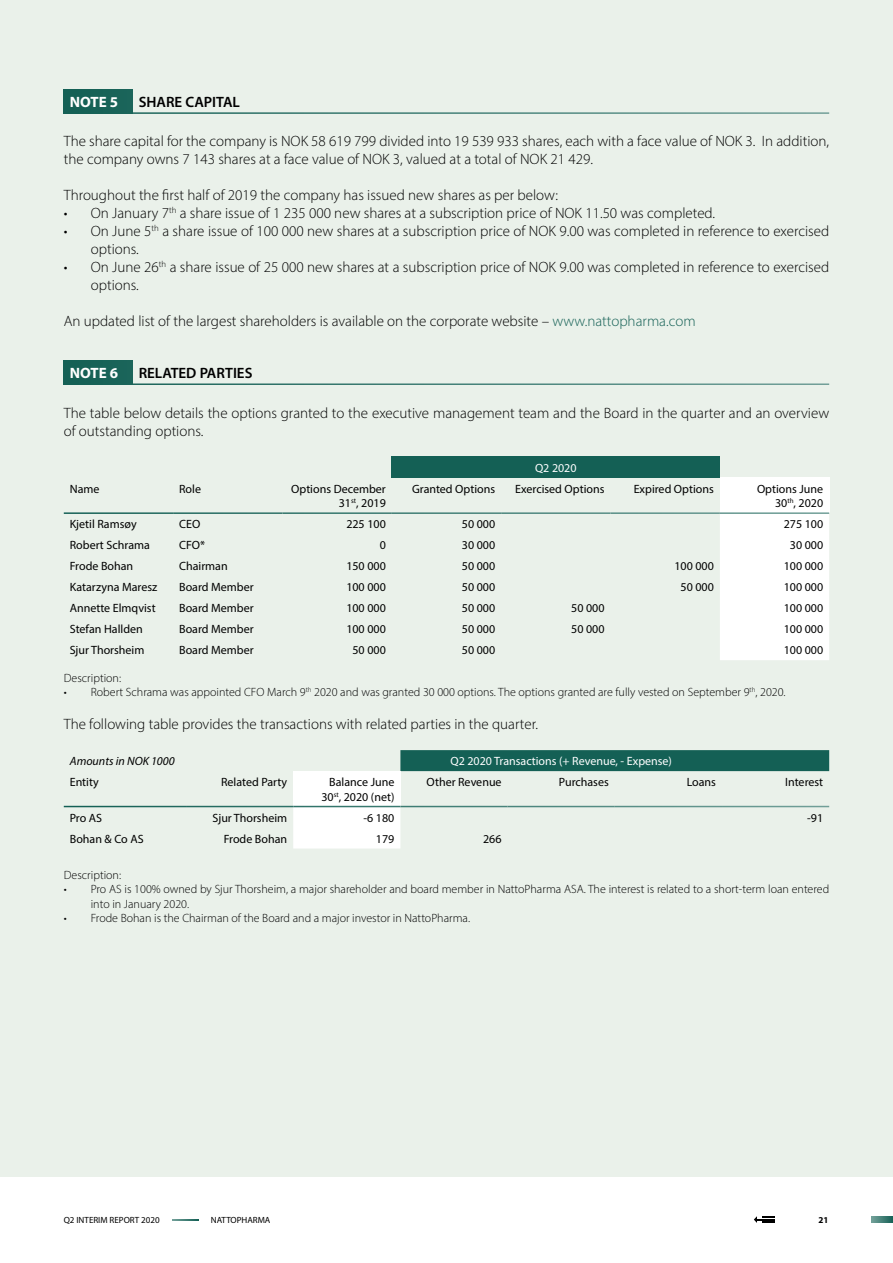
<style>
.page{position:relative;width:893px;height:1263px;background:#fff}
.page>*{position:absolute;margin:0;border:0;box-sizing:border-box;transform-origin:0 0}
.t1{font:300 15px/18px "Myriad Pro";color:#000}
.t2{font:600 15px "Myriad Pro";color:#000}
.t3{font:700 15px "Myriad Pro";color:#fff}
.t4{font:12px/14.4px "Myriad Pro";color:#000;text-align:right}
.t5{font:300 12px/14.4px "Myriad Pro";color:#000}
.t6{font:12px "Myriad Pro";color:#fff}
.t7{font:italic 12px "Myriad Pro";color:#000}
.t8{font:9px "Myriad Pro";color:#000}
.t9{font:700 9px "Myriad Pro";color:#000}
.s1{color:#146055}
</style>
<div class="page">
<svg style="left:173px;top:1219px;width:25px;height:1px"></svg>
<svg style="left:754px;top:1216px;width:20px;height:7px"></svg>
<svg style="left:872px;top:1216px;width:21px;height:7px"></svg>
<div style="left:0;top:0;width:893px;height:1176px;background:#eaf1ea"></div>
<div style="left:64px;top:89px;width:69px;height:24px;background:#176257"></div>
<hr style="left:64px;top:112px;width:69px;height:2px;background:#fff">
<hr style="left:133px;top:112px;width:696px;height:2px;background:#fff">
<div style="left:64px;top:360px;width:69px;height:24px;background:#176257"></div>
<hr style="left:64px;top:383px;width:69px;height:2px;background:#fff">
<hr style="left:133px;top:383px;width:696px;height:2px;background:#fff">
<div style="left:392px;top:457px;width:328px;height:21px;background:#146055"></div>
<div style="left:720px;top:478px;width:109px;height:35px;background:#fff"></div>
<div style="left:720px;top:514px;width:109px;height:146px;background:#fff"></div>
<hr style="left:64px;top:512px;width:109px;height:2px;background:#fff">
<hr style="left:173px;top:512px;width:109px;height:2px;background:#fff">
<hr style="left:282px;top:512px;width:110px;height:2px;background:#fff">
<hr style="left:392px;top:512px;width:109px;height:2px;background:#fff">
<hr style="left:501px;top:512px;width:109px;height:2px;background:#fff">
<hr style="left:610px;top:512px;width:110px;height:2px;background:#fff">
<hr style="left:720px;top:512px;width:109px;height:2px;background:#fff">
<div style="left:400px;top:750px;width:429px;height:21px;background:#146055"></div>
<div style="left:293px;top:771px;width:107px;height:35px;background:#fff"></div>
<div style="left:293px;top:807px;width:107px;height:41px;background:#fff"></div>
<hr style="left:64px;top:806px;width:122px;height:1px;background:#fff">
<hr style="left:186px;top:806px;width:107px;height:1px;background:#fff">
<hr style="left:293px;top:806px;width:107px;height:1px;background:#fff">
<hr style="left:400px;top:806px;width:108px;height:1px;background:#fff">
<hr style="left:508px;top:806px;width:107px;height:1px;background:#fff">
<hr style="left:615px;top:806px;width:107px;height:1px;background:#fff">
<hr style="left:722px;top:806px;width:107px;height:1px;background:#fff">
<p class="t3" style="left:70px;top:92px;width:50px">NOTE 5</p>
<p class="t2" style="left:139px;top:92px;width:103px">SHARE CAPITAL</p>
<p class="t1" style="left:64px;top:132px;width:767px">The share capital for the company is NOK 58 619 799 divided into 19 539 933 shares, each with a face value of NOK 3. In addition, the company owns 7 143 shares at a face value of NOK 3, valued at a total of NOK 21 429.</p>
<p class="t1" style="left:64px;top:186px;width:496px">Throughout the first half of 2019 the company has issued new shares as per below:</p>
<p class="t1" style="left:64px;top:204px;width:653px">• On January 7<sup>th</sup> a share issue of 1 235 000 new shares at a subscription price of NOK 11.50 was completed.</p>
<p class="t1" style="left:91px;top:222px;width:740px;text-indent:-27px">• On June 5<sup>th</sup> a share issue of 100 000 new shares at a subscription price of NOK 9.00 was completed in reference to exercised options.</p>
<p class="t1" style="left:91px;top:258px;width:740px;text-indent:-27px">• On June 26<sup>th</sup> a share issue of 25 000 new shares at a subscription price of NOK 9.00 was completed in reference to exercised options.</p>
<p class="t1" style="left:64px;top:312px;width:633px">An updated list of the largest shareholders is available on the corporate website – <span class="s1">www.nattopharma.com</span></p>
<p class="t3" style="left:70px;top:363px;width:50px">NOTE 6</p>
<p class="t2" style="left:139px;top:363px;width:115px">RELATED PARTIES</p>
<p class="t1" style="left:64px;top:403px;width:767px">The table below details the options granted to the executive management team and the Board in the quarter and an overview of outstanding options.</p>
<p class="t6" style="left:535px;top:460px;width:43px">Q2 2020</p>
<p class="t4" style="left:70px;top:481px;width:31px">Name</p>
<p class="t4" style="left:179px;top:481px;width:23px">Role</p>
<p class="t4" style="left:291px;top:481px;width:96px">Options December<br>31<sup>st</sup>, 2019</p>
<p class="t4" style="left:412px;top:481px;width:85px">Granted Options</p>
<p class="t4" style="left:515px;top:481px;width:91px">Exercised Options</p>
<p class="t4" style="left:634px;top:481px;width:82px">Expired Options</p>
<p class="t4" style="left:757px;top:481px;width:68px">Options June</p>
<p class="t4" style="left:775px;top:496px;width:50px">30<sup>th</sup>, 2020</p>
<p class="t4" style="left:70px;top:517px;width:68px">Kjetil Ramsøy</p>
<p class="t4" style="left:179px;top:517px;width:23px">CEO</p>
<p class="t4" style="left:346px;top:517px;width:41px">225 100</p>
<p class="t4" style="left:462px;top:517px;width:35px">50 000</p>
<p class="t4" style="left:784px;top:517px;width:41px">275 100</p>
<p class="t4" style="left:70px;top:538px;width:82px">Robert Schrama</p>
<p class="t4" style="left:179px;top:538px;width:28px">CFO*</p>
<p class="t4" style="left:380px;top:538px;width:8px">0</p>
<p class="t4" style="left:462px;top:538px;width:35px">30 000</p>
<p class="t4" style="left:790px;top:538px;width:35px">30 000</p>
<p class="t4" style="left:70px;top:559px;width:65px">Frode Bohan</p>
<p class="t4" style="left:179px;top:559px;width:50px">Chairman</p>
<p class="t4" style="left:346px;top:559px;width:41px">150 000</p>
<p class="t4" style="left:462px;top:559px;width:35px">50 000</p>
<p class="t4" style="left:674px;top:559px;width:41px">100 000</p>
<p class="t4" style="left:784px;top:559px;width:41px">100 000</p>
<p class="t4" style="left:70px;top:580px;width:89px">Katarzyna Maresz</p>
<p class="t4" style="left:179px;top:580px;width:76px">Board Member</p>
<p class="t4" style="left:346px;top:580px;width:41px">100 000</p>
<p class="t4" style="left:462px;top:580px;width:35px">50 000</p>
<p class="t4" style="left:680px;top:580px;width:35px">50 000</p>
<p class="t4" style="left:784px;top:580px;width:41px">100 000</p>
<p class="t4" style="left:70px;top:601px;width:87px">Annette Elmqvist</p>
<p class="t4" style="left:179px;top:601px;width:76px">Board Member</p>
<p class="t4" style="left:346px;top:601px;width:41px">100 000</p>
<p class="t4" style="left:462px;top:601px;width:35px">50 000</p>
<p class="t4" style="left:571px;top:601px;width:35px">50 000</p>
<p class="t4" style="left:784px;top:601px;width:41px">100 000</p>
<p class="t4" style="left:70px;top:622px;width:74px">Stefan Hallden</p>
<p class="t4" style="left:179px;top:622px;width:76px">Board Member</p>
<p class="t4" style="left:346px;top:622px;width:41px">100 000</p>
<p class="t4" style="left:462px;top:622px;width:35px">50 000</p>
<p class="t4" style="left:571px;top:622px;width:35px">50 000</p>
<p class="t4" style="left:784px;top:622px;width:41px">100 000</p>
<p class="t4" style="left:70px;top:643px;width:76px">Sjur Thorsheim</p>
<p class="t4" style="left:179px;top:643px;width:76px">Board Member</p>
<p class="t4" style="left:352px;top:643px;width:35px">50 000</p>
<p class="t4" style="left:462px;top:643px;width:35px">50 000</p>
<p class="t4" style="left:784px;top:643px;width:41px">100 000</p>
<p class="t5" style="left:64px;top:671px;width:59px">Description:</p>
<p class="t5" style="left:64px;top:685px;width:723px">• Robert Schrama was appointed CFO March 9<sup>th</sup> 2020 and was granted 30 000 options. The options granted are fully vested on September 9<sup>th</sup>, 2020.</p>
<p class="t1" style="left:64px;top:715px;width:476px">The following table provides the transactions with related parties in the quarter.</p>
<p class="t7" style="left:70px;top:754px;width:106px">Amounts in NOK 1000</p>
<p class="t6" style="left:450px;top:754px;width:223px">Q2 2020 Transactions (+ Revenue, - Expense)</p>
<p class="t4" style="left:70px;top:775px;width:31px">Entity</p>
<p class="t4" style="left:221px;top:775px;width:68px">Related Party</p>
<p class="t4" style="left:329px;top:775px;width:67px">Balance June</p>
<p class="t4" style="left:321px;top:789px;width:75px">30<sup>st</sup>, 2020 (net)</p>
<p class="t4" style="left:427px;top:775px;width:77px">Other Revenue</p>
<p class="t4" style="left:559px;top:775px;width:51px">Purchases</p>
<p class="t4" style="left:687px;top:775px;width:31px">Loans</p>
<p class="t4" style="left:785px;top:775px;width:40px">Interest</p>
<p class="t4" style="left:70px;top:810px;width:34px">Pro AS</p>
<p class="t4" style="left:213px;top:810px;width:76px">Sjur Thorsheim</p>
<p class="t4" style="left:364px;top:810px;width:32px">-6 180</p>
<p class="t4" style="left:807px;top:810px;width:17px">-91</p>
<p class="t4" style="left:70px;top:831px;width:75px">Bohan &amp; Co AS</p>
<p class="t4" style="left:224px;top:831px;width:65px">Frode Bohan</p>
<p class="t4" style="left:376px;top:831px;width:20px">179</p>
<p class="t4" style="left:483px;top:831px;width:20px">266</p>
<p class="t5" style="left:64px;top:867px;width:59px">Description:</p>
<p class="t5" style="left:91px;top:882px;width:740px;text-indent:-27px">• Pro AS is 100% owned by Sjur Thorsheim, a major shareholder and board member in NattoPharma ASA. The interest is related to a short-term loan entered into in January 2020.</p>
<p class="t5" style="left:64px;top:911px;width:408px">• Frode Bohan is the Chairman of the Board and a major investor in NattoPharma.</p>
<p class="t8" style="left:64px;top:1214px;width:97px">Q2 INTERIM REPORT 2020</p>
<p class="t8" style="left:211px;top:1214px;width:61px">NATTOPHARMA</p>
<p class="t9" style="left:819px;top:1214px;width:11px">21</p>
</div>
